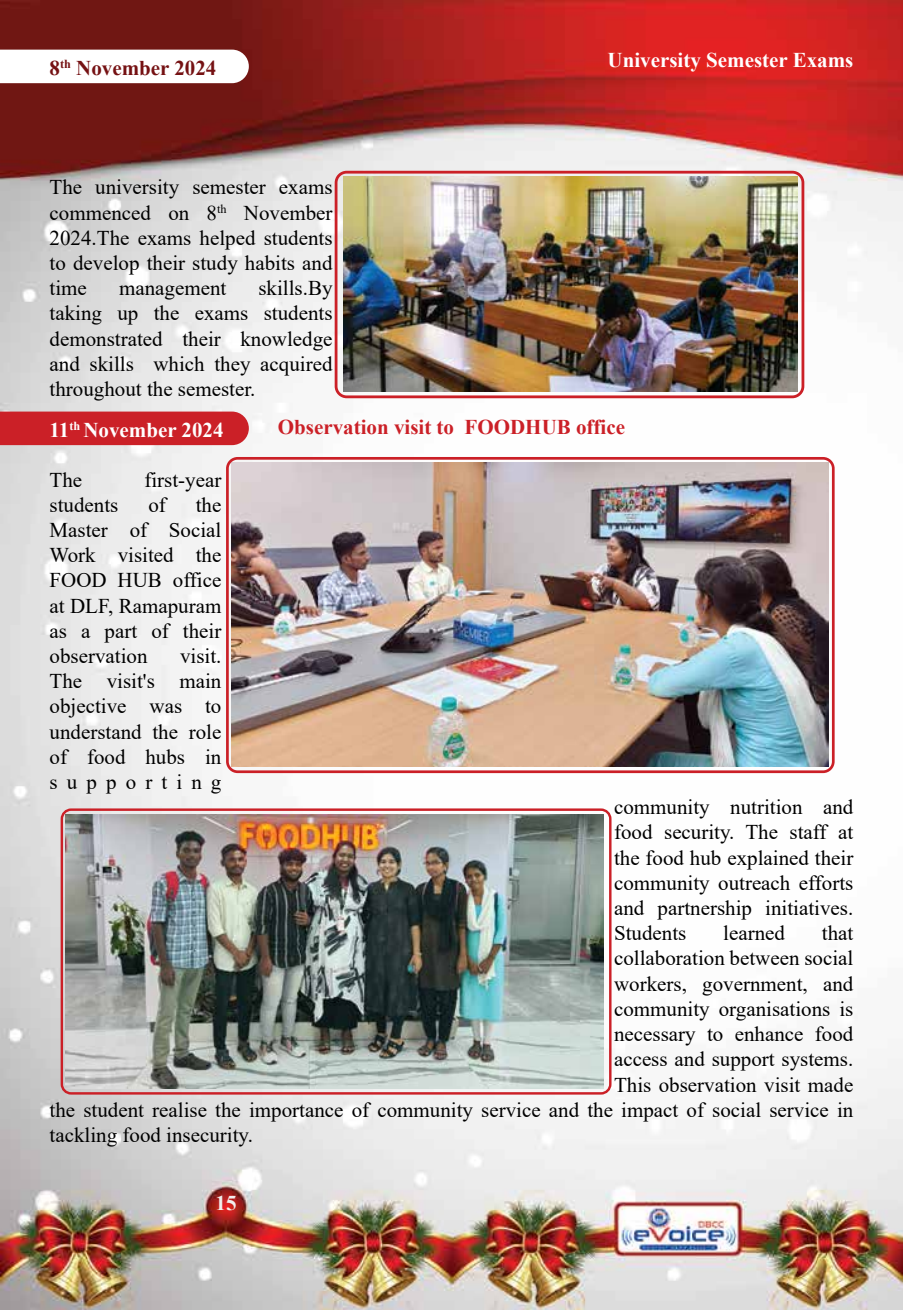
<style>
.page{position:relative;width:903px;height:1310px;background:#fff}
.page>*{position:absolute;margin:0;border:0;box-sizing:border-box;transform-origin:0 0}
.t1{font:21px/25.2px "Times New Roman";color:#000;text-align:justify}
.t2{font:700 21px "Times New Roman";color:#fff}
.t3{font:700 21px "Times New Roman";color:#cb2027}
.t4{font:700 21px "Times New Roman";color:#751113}
.t5{font:700 21px "Times New Roman";color:#f1efee}
</style>
<div class="page">
<img style="left:0;top:0;width:903px;height:1310px">
<svg style="left:0;top:50px;width:249px;height:33px"></svg>
<img style="left:343px;top:176px;width:454px;height:216px">
<div style="left:0;top:411px;width:249px;height:34px;background:#cb2027"></div>
<div style="left:335px;top:171px;width:469px;height:227px;border:3px solid #cb2027;border-radius:11px"></div>
<img style="left:232px;top:462px;width:596px;height:304px">
<div style="left:226px;top:457px;width:608px;height:316px;border:3px solid #cb2027;border-radius:10px"></div>
<div style="left:61px;top:808px;width:550px;height:286px;border:2px solid #cb2027;border-radius:9px"></div>
<img style="left:66px;top:814px;width:537px;height:274px">
<p class="t4" style="left:50px;top:53px;width:168px">8<sup>th</sup> November 2024</p>
<p class="t1" style="left:50px;top:174px;width:284px">The university semester exams commenced on 8<sup>th</sup> November 2024.The exams helped students to develop their study habits and time</p>
<p class="t1" style="left:50px;top:275px;width:284px;text-indent:209px">skills.By taking up the exams students demonstrated their knowledge and skills which they acquired throughout the semester.</p>
<p class="t1" style="left:119px;top:275px;width:109px">management</p>
<p class="t2" style="left:607px;top:45px;width:247px">University Semester Exams</p>
<p class="t2" style="left:50px;top:415px;width:175px">11<sup>th</sup> November 2024</p>
<p class="t3" style="left:278px;top:411px;width:349px">Observation visit to FOODHUB office</p>
<p class="t1" style="left:50px;top:466px;width:34px">The</p>
<p class="t1" style="left:144px;top:466px;width:78px">first-year</p>
<p class="t1" style="left:50px;top:491px;width:70px">students</p>
<p class="t1" style="left:148px;top:491px;width:19px">of</p>
<p class="t1" style="left:50px;top:491px;width:173px;text-indent:146px">the Master of Social Work visited the FOOD HUB office at DLF, Ramapuram as a part of their observation</p>
<p class="t1" style="left:50px;top:643px;width:173px;text-indent:130px">visit.<br>The visit's main objective was to understand the role of food hubs in supporting</p>
<p class="t1" style="left:614px;top:794px;width:241px">community nutrition and food security. The staff at the food hub explained their community outreach efforts and partnership initiatives.<br>Students</p>
<p class="t1" style="left:723px;top:920px;width:63px">learned</p>
<p class="t1" style="left:822px;top:920px;width:33px">that</p>
<p class="t1" style="left:614px;top:945px;width:241px">collaboration between social</p>
<p class="t1" style="left:614px;top:970px;width:241px">workers, government, and</p>
<p class="t1" style="left:614px;top:995px;width:241px">community organisations is</p>
<p class="t1" style="left:614px;top:1021px;width:241px">necessary to enhance food</p>
<p class="t1" style="left:614px;top:1046px;width:241px">access and support systems.</p>
<p class="t1" style="left:614px;top:1071px;width:241px">This observation visit made</p>
<p class="t1" style="left:50px;top:1096px;width:805px">the student realise the importance of community service and the impact of social service in</p>
<p class="t1" style="left:50px;top:1121px;width:205px">tackling food insecurity.</p>
<p class="t5" style="left:215px;top:1188px;width:22px">15</p>
</div>
